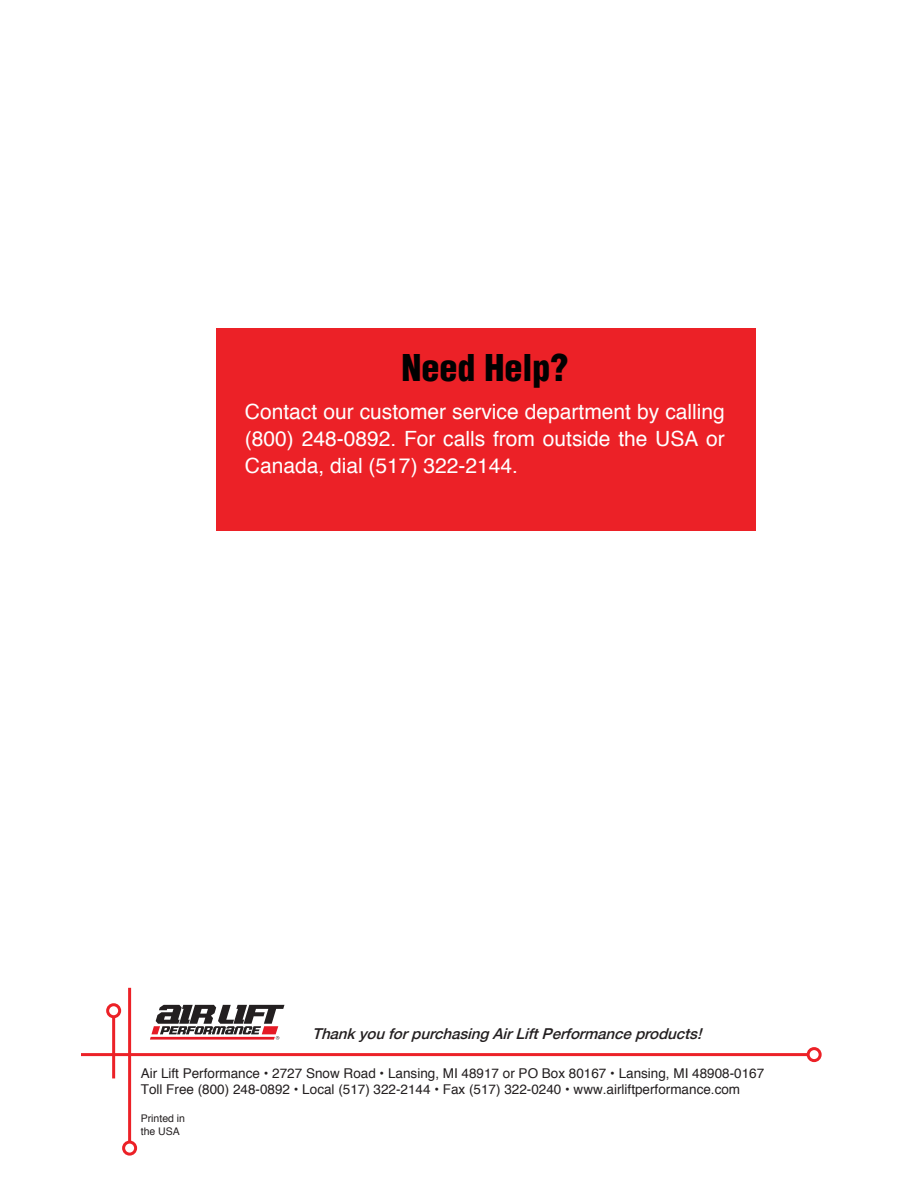
<style>
.page{position:relative;width:918px;height:1188px;background:#fff}
.page>*{position:absolute;margin:0;border:0;box-sizing:border-box;transform-origin:0 0}
.t1{font:900 condensed 36px "Helvetica";color:#010101}
.t2{font:21px/27px "Helvetica";color:#fff;text-align:justify}
.t3{font:italic 500 15px "Helvetica 65";color:#231f20}
.t4{font:13.5px/16.2px "Helvetica";color:#231f20}
.t5{font:10.5px/12.6px "Helvetica";color:#231f20}
</style>
<div class="page">
<div style="left:216px;top:329px;width:540px;height:202px;background:#ec2127"></div>
<hr style="left:81px;top:1053px;width:727px;height:3px;background:#ec2127">
<div style="left:807px;top:1047px;width:15px;height:15px;border:3px solid #ec2127;border-radius:50%"></div>
<hr style="left:112px;top:1017px;width:3px;height:61px;background:#ec2127">
<div style="left:106px;top:1003px;width:15px;height:15px;border:3px solid #ec2127;border-radius:50%"></div>
<hr style="left:128px;top:988px;width:3px;height:154px;background:#ec2127">
<div style="left:122px;top:1141px;width:15px;height:15px;border:3px solid #ec2127;border-radius:50%"></div>
<svg style="left:150px;top:1005px;width:134px;height:35px"></svg>
<h1 class="t1" style="left:401px;top:345px;width:169px">Need Help?</h1>
<h2 class="t2" style="left:245px;top:398px;width:482px">Contact our customer service department by calling (800) 248-0892. For calls from outside the USA or Canada, dial (517) 322-2144.</h2>
<p class="t3" style="left:312px;top:1025px;width:395px">Thankyouforpurchasing AirLiftPerformanceproducts!</p>
<p class="t4" style="left:141px;top:1065px;width:625px">Air Lift Performance • 2727 Snow Road • Lansing, MI 48917 or PO Box 80167 • Lansing, MI 48908-0167<br>Toll Free (800) 248-0892 • Local (517) 322-2144 • Fax (517) 322-0240 • www.airliftperformance.com</p>
<p class="t5" style="left:141px;top:1112px;width:46px">Printed in the USA</p>
</div>
